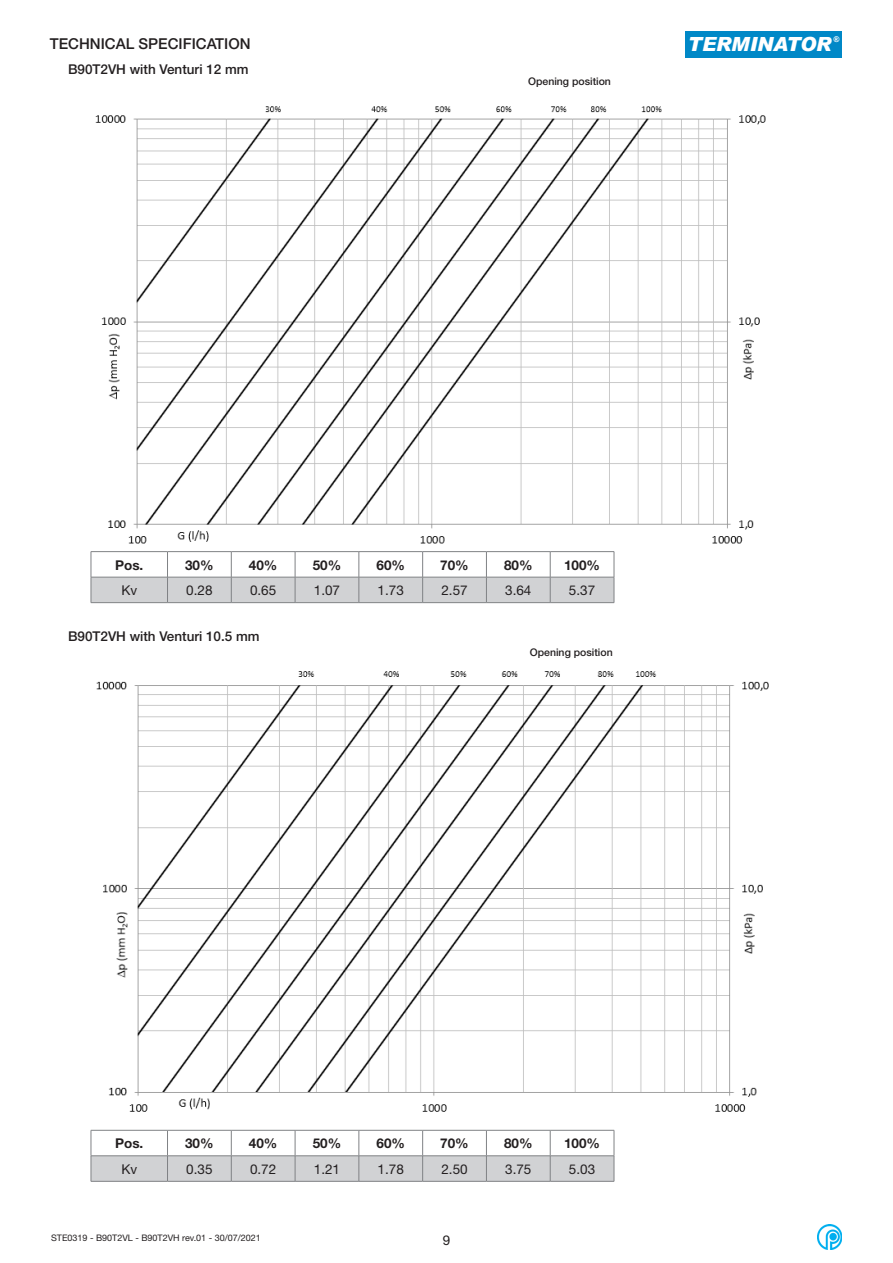
<style>
.page{position:relative;width:893px;height:1263px;background:#fff}
.page>*{position:absolute;margin:0;border:0;box-sizing:border-box;transform-origin:0 0}
.t1{font:italic 900 19.5px "Arial";color:#fff}
.t2{font:500 15px "Helvetica Neue";color:#231f20}
.Corpo{font:13.5px "Helvetica Neue";color:#231f20}
.titoli_tabelle{font:700 13.5px "Helvetica Neue";color:#231f20}
.Corpo-2{font:500 13.5px "Helvetica Neue";color:#231f20}
.Corpo-3{font:500 10.5px "Helvetica Neue";color:#231f20}
.t3{font:9px "Helvetica Neue";color:#231f20}
.t4{font:italic 900 7.8px "Arial";color:#fff}
</style>
<div class="page">
<img style="left:817px;top:1225px;width:25px;height:24px">
<div style="left:685px;top:31px;width:157px;height:26px;background:#0088c7"></div>
<img style="left:95px;top:106px;width:671px;height:438px">
<img style="left:96px;top:671px;width:673px;height:441px">
<svg style="left:91px;top:552px;width:524px;height:51px"></svg>
<hr style="left:91px;top:577px;width:77px;height:1px;background:#808285">
<hr style="left:91px;top:551px;width:77px;height:1px;background:#808285">
<hr style="left:168px;top:551px;width:63px;height:1px;background:#808285">
<hr style="left:231px;top:551px;width:64px;height:1px;background:#808285">
<hr style="left:295px;top:551px;width:64px;height:1px;background:#808285">
<hr style="left:359px;top:551px;width:64px;height:1px;background:#808285">
<hr style="left:423px;top:551px;width:63px;height:1px;background:#808285">
<hr style="left:486px;top:551px;width:64px;height:1px;background:#808285">
<hr style="left:550px;top:551px;width:64px;height:1px;background:#808285">
<hr style="left:91px;top:1181px;width:77px;height:1px;background:#808285">
<hr style="left:168px;top:1181px;width:63px;height:1px;background:#808285">
<hr style="left:231px;top:1181px;width:64px;height:1px;background:#808285">
<hr style="left:295px;top:1181px;width:64px;height:1px;background:#808285">
<hr style="left:359px;top:1181px;width:64px;height:1px;background:#808285">
<hr style="left:423px;top:1181px;width:63px;height:1px;background:#808285">
<hr style="left:486px;top:1181px;width:64px;height:1px;background:#808285">
<hr style="left:550px;top:1181px;width:64px;height:1px;background:#808285">
<svg style="left:91px;top:1130px;width:524px;height:51px"></svg>
<hr style="left:91px;top:1155px;width:77px;height:1px;background:#808285">
<hr style="left:91px;top:1130px;width:77px;height:1px;background:#808285">
<hr style="left:168px;top:1130px;width:63px;height:1px;background:#808285">
<hr style="left:231px;top:1130px;width:64px;height:1px;background:#808285">
<hr style="left:295px;top:1130px;width:64px;height:1px;background:#808285">
<hr style="left:359px;top:1130px;width:64px;height:1px;background:#808285">
<hr style="left:423px;top:1130px;width:63px;height:1px;background:#808285">
<hr style="left:486px;top:1130px;width:64px;height:1px;background:#808285">
<hr style="left:550px;top:1130px;width:64px;height:1px;background:#808285">
<p class="t2" style="left:50px;top:35px;width:202px">TECHNICAL SPECIFICATION</p>
<p class="Corpo-2" style="left:68px;top:61px;width:182px">B90T2VH with Venturi 12 mm</p>
<p class="Corpo-3" style="left:528px;top:75px;width:84px">Opening position</p>
<h1 class="t1" style="left:688px;top:32px;width:145px">TERMINATOR</h1>
<p class="t4" style="left:833px;top:35px;width:8px">®</p>
<p class="titoli_tabelle" style="left:115px;top:556px;width:30px">Pos.</p>
<p class="titoli_tabelle" style="left:185px;top:556px;width:30px">30%</p>
<p class="titoli_tabelle" style="left:249px;top:556px;width:30px">40%</p>
<p class="titoli_tabelle" style="left:313px;top:556px;width:30px">50%</p>
<p class="titoli_tabelle" style="left:376px;top:556px;width:30px">60%</p>
<p class="titoli_tabelle" style="left:440px;top:556px;width:30px">70%</p>
<p class="titoli_tabelle" style="left:504px;top:556px;width:30px">80%</p>
<p class="titoli_tabelle" style="left:564px;top:556px;width:38px">100%</p>
<p class="Corpo" style="left:121px;top:582px;width:17px">Kv</p>
<p class="Corpo" style="left:186px;top:582px;width:28px">0.28</p>
<p class="Corpo" style="left:250px;top:582px;width:28px">0.65</p>
<p class="Corpo" style="left:314px;top:582px;width:28px">1.07</p>
<p class="Corpo" style="left:378px;top:582px;width:28px">1.73</p>
<p class="Corpo" style="left:441px;top:582px;width:28px">2.57</p>
<p class="Corpo" style="left:505px;top:582px;width:28px">3.64</p>
<p class="Corpo" style="left:569px;top:582px;width:28px">5.37</p>
<p class="Corpo-2" style="left:68px;top:628px;width:193px">B90T2VH with Venturi 10.5 mm</p>
<p class="Corpo-3" style="left:530px;top:646px;width:84px">Opening position</p>
<p class="titoli_tabelle" style="left:115px;top:1135px;width:30px">Pos.</p>
<p class="titoli_tabelle" style="left:185px;top:1135px;width:30px">30%</p>
<p class="titoli_tabelle" style="left:249px;top:1135px;width:30px">40%</p>
<p class="titoli_tabelle" style="left:313px;top:1135px;width:30px">50%</p>
<p class="titoli_tabelle" style="left:376px;top:1135px;width:30px">60%</p>
<p class="titoli_tabelle" style="left:440px;top:1135px;width:30px">70%</p>
<p class="titoli_tabelle" style="left:504px;top:1135px;width:30px">80%</p>
<p class="titoli_tabelle" style="left:564px;top:1135px;width:38px">100%</p>
<p class="Corpo" style="left:121px;top:1161px;width:17px">Kv</p>
<p class="Corpo" style="left:186px;top:1161px;width:28px">0.35</p>
<p class="Corpo" style="left:250px;top:1161px;width:28px">0.72</p>
<p class="Corpo" style="left:314px;top:1161px;width:28px">1.21</p>
<p class="Corpo" style="left:378px;top:1161px;width:28px">1.78</p>
<p class="Corpo" style="left:441px;top:1161px;width:28px">2.50</p>
<p class="Corpo" style="left:505px;top:1161px;width:28px">3.75</p>
<p class="Corpo" style="left:569px;top:1161px;width:28px">5.03</p>
<p class="t3" style="left:51px;top:1233px;width:211px">STE0319 - B90T2VL - B90T2VH rev.01 - 30/07/2021</p>
<p class="Corpo" style="left:443px;top:1231px;width:9px">9</p>
</div>
